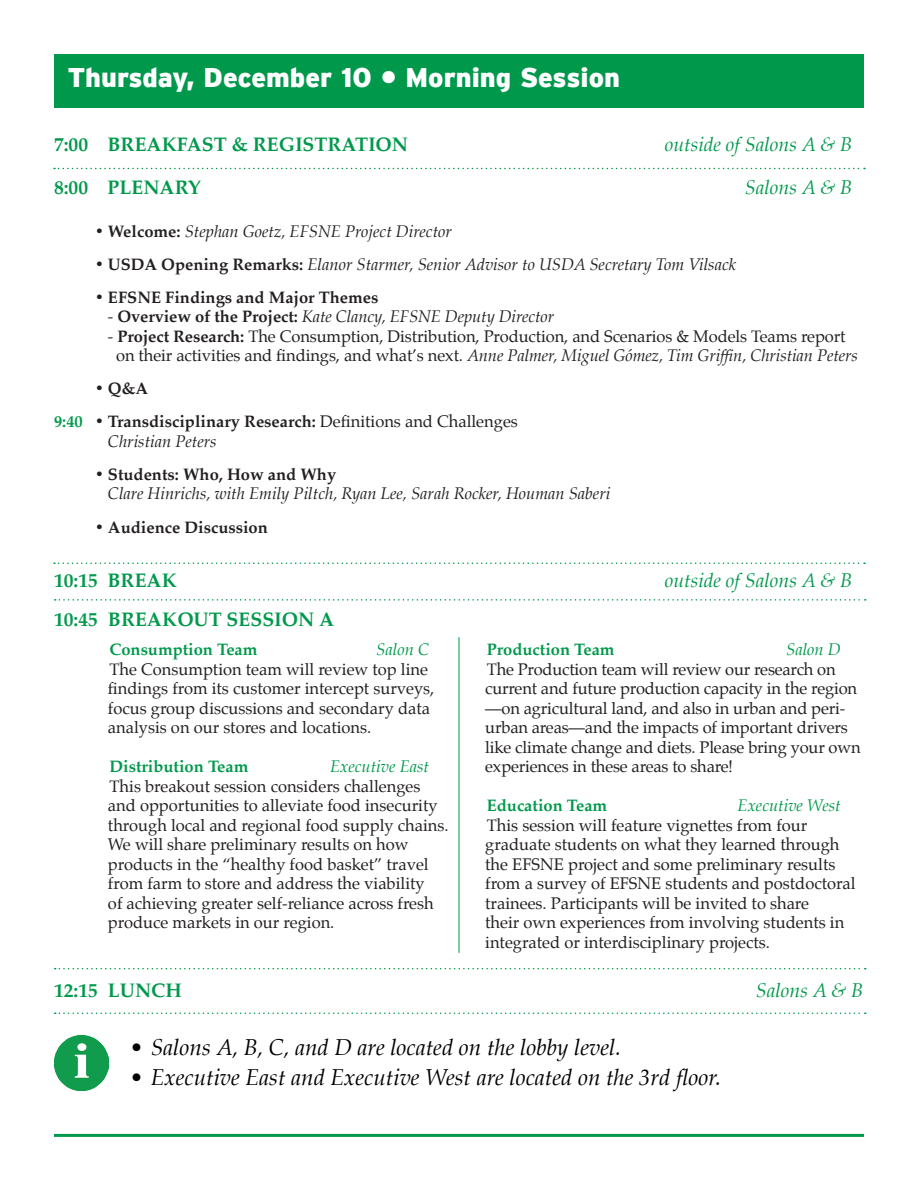
<style>
.page{position:relative;width:918px;height:1188px;background:#fff}
.page>*{position:absolute;margin:0;border:0;box-sizing:border-box;transform-origin:0 0}
.t1{font:900 27px "Interstate";color:#fff}
.t2{font:italic 22.5px "Palatino";color:#000}
.t3{font:700 19.5px "Palatino";color:#00994c}
.t4{font:italic 19.5px "Palatino";color:#00994c}
.t5{font:16.5px/19.5px "Palatino";color:#231f20}
.t6{font:italic 16.5px "Palatino";color:#231f20}
.t7{font:700 16.5px/19.5px "Palatino";color:#231f20}
.t8{font:700 16.5px "Palatino";color:#00994c}
.t9{font:italic 16.5px "Palatino";color:#00994c}
.s1{font-weight:700;font-style:normal}
.s2{font-style:normal}
.s3{font-weight:700}
.s4{font-style:italic}
.s5{font-weight:400}
.s6{font-weight:400;font-style:italic}
</style>
<div class="page">
<div style="left:54px;top:54px;width:810px;height:54px;background:#00994c"></div>
<svg style="left:54px;top:168px;width:811px;height:1px"></svg>
<svg style="left:54px;top:562px;width:811px;height:2px"></svg>
<svg style="left:55px;top:599px;width:811px;height:2px"></svg>
<svg style="left:55px;top:968px;width:811px;height:1px"></svg>
<hr style="left:54px;top:1134px;width:810px;height:3px;background:#00994c">
<hr style="left:459px;top:637px;width:1px;height:316px;background:#00994c">
<svg style="left:55px;top:1012px;width:811px;height:2px"></svg>
<img style="left:54px;top:1035px;width:55px;height:55px">
<h1 class="t1" style="left:68px;top:62px;width:554px">Thursday, December 10 • Morning Session</h1>
<p class="t3" style="left:54px;top:128px;width:356px">7:00 BREAKFAST &amp; REGISTRATION</p>
<p class="t4" style="left:665px;top:128px;width:189px">outside of Salons A &amp; B</p>
<p class="t3" style="left:54px;top:171px;width:148px">8:00 PLENARY</p>
<p class="t4" style="left:745px;top:171px;width:109px">Salons A &amp; B</p>
<p class="t6" style="left:94px;top:217px;width:359px"><span class="s1">• Welcome:</span> Stephan Goetz, EFSNE Project Director</p>
<p class="t6" style="left:94px;top:250px;width:643px"><span class="s1">• USDA Opening Remarks:</span> Elanor Starmer, Senior Advisor to USDA Secretary Tom Vilsack</p>
<p class="t7" style="left:94px;top:287px;width:285px">• EFSNE Findings and Major Themes</p>
<p class="t6" style="left:108px;top:303px;width:448px"><span class="s2">-</span> <span class="s1">Overview of the Project:</span> Kate Clancy, EFSNE Deputy Director</p>
<p class="t5" style="left:116px;top:327px;width:743px;text-indent:-8px">- <span class="s3">Project Research:</span> The Consumption, Distribution, Production, and Scenarios &amp; Models Teams report on their activities and findings, and what’s next. <span class="s4">Anne Palmer, Miguel Gómez, Tim Griffin, Christian Peters</span></p>
<p class="t7" style="left:95px;top:379px;width:55px">• Q&amp;A</p>
<p class="t7" style="left:108px;top:412px;width:411px;text-indent:-13px">• Transdisciplinary Research: <span class="s5">Definitions and Challenges<br></span><span class="s6">Christian Peters</span></p>
<p class="t7" style="left:95px;top:464px;width:243px">• Students: Who, How and Why</p>
<p class="t6" style="left:108px;top:480px;width:504px">Clare Hinrichs, with Emily Piltch, Ryan Lee, Sarah Rocker, Houman Saberi</p>
<p class="t7" style="left:95px;top:517px;width:175px">• Audience Discussion</p>
<p class="t8" style="left:54px;top:408px;width:30px">9:40</p>
<p class="t3" style="left:54px;top:564px;width:124px">10:15 BREAK</p>
<p class="t4" style="left:665px;top:564px;width:189px">outside of Salons A &amp; B</p>
<p class="t3" style="left:54px;top:603px;width:282px">10:45 BREAKOUT SESSION A</p>
<p class="t8" style="left:110px;top:636px;width:150px">Consumption Team</p>
<p class="t9" style="left:376px;top:636px;width:54px">Salon C</p>
<p class="t5" style="left:108px;top:659px;width:328px">The Consumption team will review top line findings from its customer intercept surveys, focus group discussions and secondary data analysis on our stores and locations.</p>
<p class="t8" style="left:110px;top:753px;width:140px">Distribution Team</p>
<p class="t9" style="left:330px;top:753px;width:100px">Executive East</p>
<p class="t5" style="left:108px;top:776px;width:342px">This breakout session considers challenges and opportunities to alleviate food insecurity through local and regional food supply chains.<br>We will share preliminary results on how products in the “healthy food basket” travel from farm to store and address the viability<br>of achieving greater self-reliance across fresh produce markets in our region.</p>
<p class="t8" style="left:487px;top:636px;width:129px">Production Team</p>
<p class="t9" style="left:786px;top:636px;width:56px">Salon D</p>
<p class="t5" style="left:485px;top:659px;width:377px">The Production team will review our research on current and future production capacity in the region —on agricultural land, and also in urban and peri&shy;urban areas—and the impacts of important drivers like climate change and diets. Please bring your own experiences in these areas to share!</p>
<p class="t8" style="left:487px;top:792px;width:122px">Education Team</p>
<p class="t9" style="left:738px;top:792px;width:105px">Executive West</p>
<p class="t5" style="left:485px;top:816px;width:372px">This session will feature vignettes from four graduate students on what they learned through the EFSNE project and some preliminary results from a survey of EFSNE students and postdoctoral trainees. Participants will be invited to share<br>their own experiences from involving students in integrated or interdisciplinary projects.</p>
<p class="t3" style="left:54px;top:974px;width:129px">12:15 LUNCH</p>
<p class="t4" style="left:756px;top:974px;width:109px">Salons A &amp; B</p>
<h2 class="t2" style="left:130px;top:1029px;width:493px"><span class="s2">•</span> Salons A, B, C, and D are located on the lobby level.</h2>
<h2 class="t2" style="left:130px;top:1059px;width:593px"><span class="s2">•</span> Executive East and Executive West are located on the 3rd floor.</h2>
</div>
